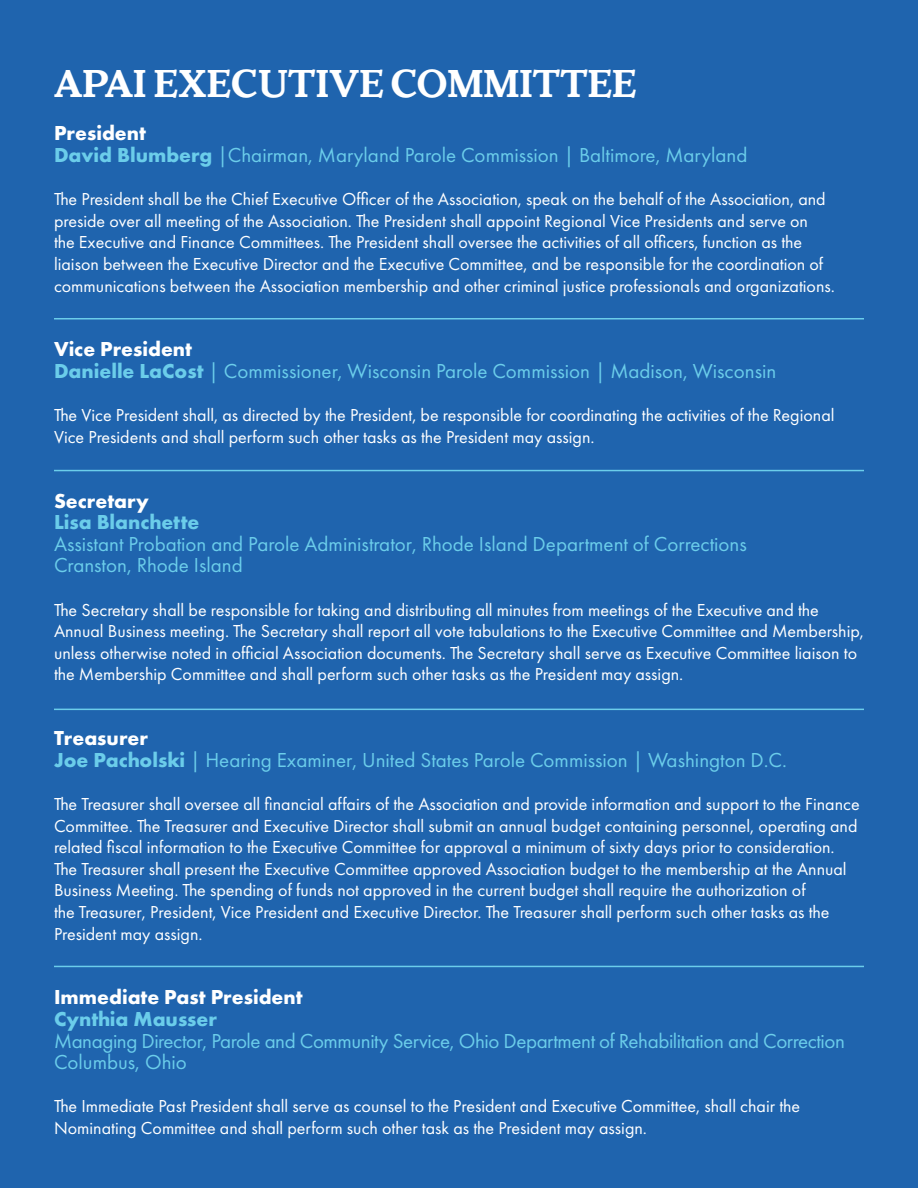
<style>
.page{position:relative;width:918px;height:1188px;background:#1f64ae}
.page>*{position:absolute;margin:0;border:0;box-sizing:border-box;transform-origin:0 0}
.t1{font:700 36px "Parkinson";color:#fff}
.t2{font:21px "Futura PT";color:#6bcdea}
.t3{font:21px "Futura PT";letter-spacing:-.02em;color:#6bcdea}
.t4{font:700 21px "Futura PT";color:#fff}
.t5{font:700 21px "Futura PT";color:#6bcdea}
.t6{font:18px/21.6px "Futura PT";color:#fff}
.s1{font-weight:700}
</style>
<div class="page">
<hr style="left:54px;top:318px;width:810px;height:2px;background:#6bcdea">
<hr style="left:54px;top:470px;width:810px;height:1px;background:#6bcdea">
<hr style="left:54px;top:709px;width:810px;height:1px;background:#6bcdea">
<hr style="left:54px;top:966px;width:810px;height:1px;background:#6bcdea">
<p class="t1" style="left:54px;top:63px;width:584px">APAI EXECUTIVE COMMITTEE</p>
<p class="t4" style="left:54px;top:120px;width:94px">President</p>
<p class="t2" style="left:54px;top:143px;width:695px"><span class="s1">David Blumberg</span> |Chairman, Maryland Parole Commission | Baltimore, Maryland</p>
<p class="t6" style="left:54px;top:188px;width:782px">The President shall be the Chief Executive Officer of the Association, speak on the behalf of the Association, and preside over all meeting of the Association. The President shall appoint Regional Vice Presidents and serve on<br>the Executive and Finance Committees. The President shall oversee the activities of all officers, function as the liaison between the Executive Director and the Executive Committee, and be responsible for the coordination of communications between the Association membership and other criminal justice professionals and organizations.</p>
<p class="t4" style="left:54px;top:336px;width:140px">Vice President</p>
<p class="t2" style="left:54px;top:359px;width:724px"><span class="s1">Danielle LaCost</span> | Commissioner, Wisconsin Parole Commission | Madison, Wisconsin</p>
<p class="t6" style="left:54px;top:404px;width:782px">The Vice President shall, as directed by the President, be responsible for coordinating the activities of the Regional<br>Vice Presidents and shall perform such other tasks as the President may assign.</p>
<p class="t4" style="left:54px;top:487px;width:96px">Secretary</p>
<p class="t5" style="left:54px;top:509px;width:147px">Lisa Blanchette</p>
<p class="t2" style="left:54px;top:531px;width:694px">Assistant Probation and Parole Administrator, Rhode Island Department of Corrections</p>
<p class="t2" style="left:54px;top:553px;width:190px">Cranston, Rhode Island</p>
<p class="t6" style="left:54px;top:599px;width:811px">The Secretary shall be responsible for taking and distributing all minutes from meetings of the Executive and the Annual Business meeting. The Secretary shall report all vote tabulations to the Executive Committee and Membership, unless otherwise noted in official Association documents. The Secretary shall serve as Executive Committee liaison to the Membership Committee and shall perform such other tasks as the President may assign.</p>
<p class="t4" style="left:54px;top:725px;width:96px">Treasurer</p>
<p class="t2" style="left:54px;top:747px;width:734px"><span class="s1">Joe Pacholski</span> | Hearing Examiner, United States Parole Commission | Washington D.C.</p>
<p class="t6" style="left:54px;top:793px;width:807px">The Treasurer shall oversee all financial affairs of the Association and provide information and support to the Finance Committee. The Treasurer and Executive Director shall submit an annual budget containing personnel, operating and related fiscal information to the Executive Committee for approval a minimum of sixty days prior to consideration.<br>The Treasurer shall present the Executive Committee approved Association budget to the membership at the Annual Business Meeting. The spending of funds not approved in the current budget shall require the authorization of<br>the Treasurer, President, Vice President and Executive Director. The Treasurer shall perform such other tasks as the President may assign.</p>
<p class="t4" style="left:54px;top:984px;width:250px">Immediate Past President</p>
<p class="t5" style="left:54px;top:1005px;width:165px">Cynthia Mausser</p>
<p class="t3" style="left:54px;top:1028px;width:793px">Managing Director, Parole and Community Service, Ohio Department of Rehabilitation and Correction</p>
<p class="t2" style="left:54px;top:1050px;width:134px">Columbus, Ohio</p>
<p class="t6" style="left:54px;top:1096px;width:748px">The Immediate Past President shall serve as counsel to the President and Executive Committee, shall chair the<br>Nominating Committee and shall perform such other task as the President may assign.</p>
</div>
